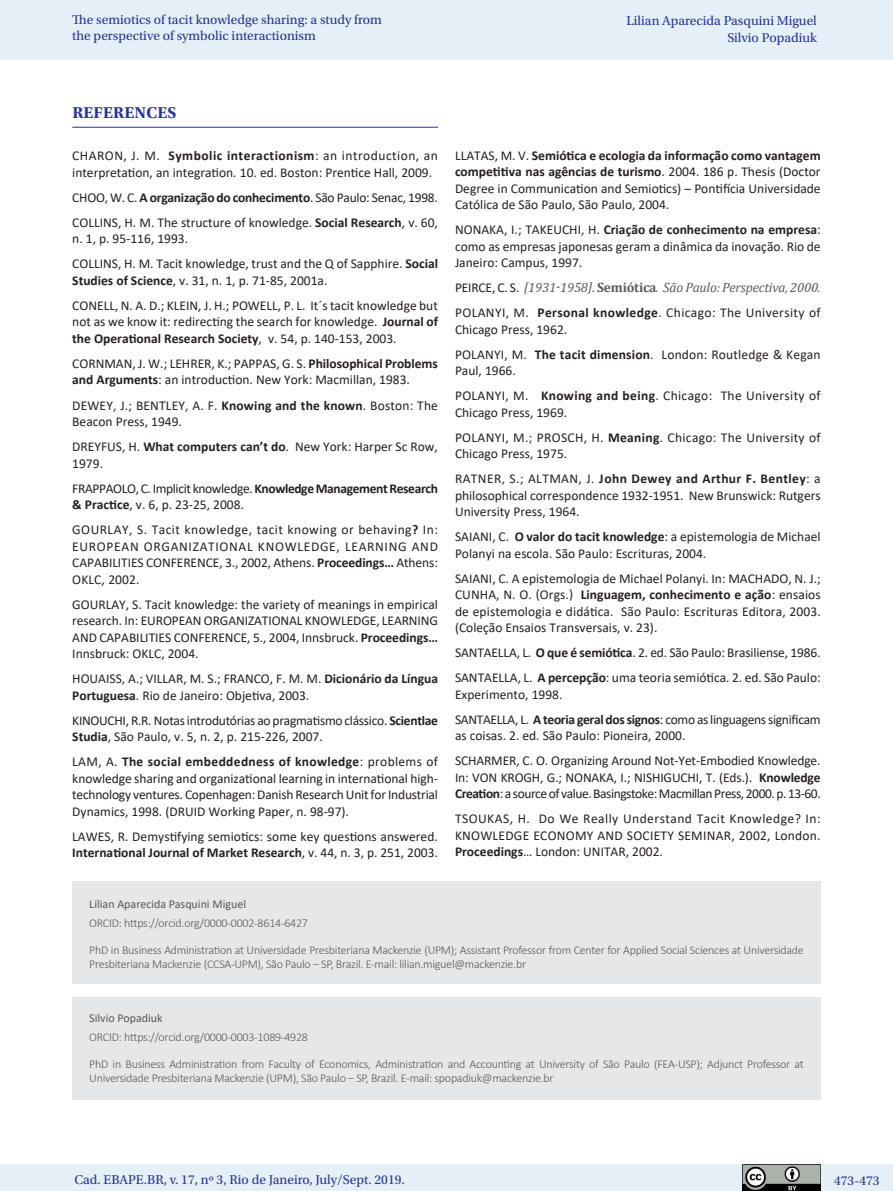
<style>
.page{position:relative;width:893px;height:1191px;background:#fff}
.page>*{position:absolute;margin:0;border:0;box-sizing:border-box;transform-origin:0 0}
._07_1_sub_1{font:700 16.5px "Utopia Std";letter-spacing:.01em;color:#2b3393}
.Referencias{font:13.5px/16.5px "Calibri";color:#231f20}
.Referencias-2{font:13.5px/16.5px "Calibri";letter-spacing:-.02em;color:#231f20}
.t1{font:13.5px/16.5px "Utopia Std";color:#2b3393}
.Referencias-3{font:13.5px/16.5px "Calibri";letter-spacing:.025em;color:#231f20}
.Referencias-4{font:13.5px/16.5px "Calibri";letter-spacing:-.025em;color:#231f20}
.Referencias-5{font:13.5px/16.5px "Calibri";letter-spacing:.03em;color:#231f20}
.Referencias-6{font:italic 13.5px "Cambria";letter-spacing:-.015em;color:#5a5a5a}
._06_3_nota_de_fim_au{font:300 12px/14.4px "Calibri";letter-spacing:-.02em;color:#57585a}
._06_3_nota_de_fim_au-2{font:12px "Calibri";color:#57585a}
.s1{font-weight:700}
.s2{font-style:italic}
.s3{font-family:"Calibri";font-style:normal;color:#231f20}
.s4{font-weight:700;font-style:normal}
</style>
<div class="page">
<div style="left:0;top:0;width:893px;height:60px;background:#e4eff8"></div>
<div style="left:0;top:1164px;width:893px;height:27px;background:#e4eff8"></div>
<img style="left:743px;top:1164px;width:78px;height:27px">
<hr style="left:72px;top:127px;width:366px;height:1px;background:#2b3393">
<div style="left:72px;top:881px;width:749px;height:218px;background:#e6e7e9"></div>
<div style="left:72px;top:984px;width:749px;height:12px;background:#fff"></div>
<p class="t1" style="left:72px;top:11px;width:311px">The semiotics of tacit knowledge sharing: a study from the perspective of symbolic interactionism</p>
<p class="t1" style="left:626px;top:13px;width:192px;text-align:right">Lilian Aparecida Pasquini Miguel<br>Silvio Popadiuk</p>
<p class="_07_1_sub_1" style="left:72px;top:103px;width:106px">REFERENCES</p>
<p class="Referencias" style="left:72px;top:147px;width:367px">CHARON, J. M. <span class="s1">Symbolic interactionism</span>: an introduction, an interpretation, an integration<span class="s2">.</span> 10. ed. Boston: Prentice Hall, 2009.</p>
<p class="Referencias-2" style="left:72px;top:189px;width:367px">CHOO, W. C. <span class="s1">A organização do conhecimento</span>. São Paulo: Senac, 1998.</p>
<p class="Referencias" style="left:72px;top:214px;width:367px">COLLINS, H. M. The structure of knowledge. <span class="s1">Social Research</span>, v. 60, n. 1, p. 95-116, 1993.</p>
<p class="Referencias" style="left:72px;top:255px;width:367px">COLLINS, H. M. Tacit knowledge, trust and the Q of Sapphire. <span class="s1">Social<br>Studies of Science</span>, v. 31, n. 1, p. 71-85, 2001a.</p>
<p class="Referencias" style="left:72px;top:297px;width:367px;text-align:justify">CONELL, N. A. D.; KLEIN, J. H.; POWELL, P. L. It´s tacit knowledge but not as we know it: redirecting the search for knowledge. <span class="s1">Journal of the Operational Research Society</span>, v. 54, p. 140-153, 2003.</p>
<p class="Referencias" style="left:72px;top:355px;width:367px">CORNMAN, J. W.; LEHRER, K.; PAPPAS, G. S. <span class="s1">Philosophical Problems and Arguments</span>: an introduction. New York: Macmillan, 1983.</p>
<p class="Referencias" style="left:72px;top:396px;width:367px">DEWEY, J.; BENTLEY, A. F. <span class="s1">Knowing and the known</span>. Boston: The<br>Beacon Press, 1949.</p>
<p class="Referencias" style="left:72px;top:438px;width:367px">DREYFUS, H. <span class="s1">What computers can’t do</span>. New York: Harper Sc Row,<br>1979.</p>
<p class="Referencias-4" style="left:72px;top:479px;width:367px">FRAPPAOLO, C. Implicit knowledge. <span class="s1">Knowledge Management Research &amp; Practice</span>, v. 6, p. 23-25, 2008.</p>
<p class="Referencias" style="left:72px;top:521px;width:367px;text-align:justify">GOURLAY, S. Tacit knowledge, tacit knowing or behaving<span class="s1">?</span> In:<br>EUROPEAN ORGANIZATIONAL KNOWLEDGE, LEARNING AND CAPABILITIES CONFERENCE, 3., 2002, Athens. <span class="s1">Proceedings…</span> Athens:<br>OKLC, 2002.</p>
<p class="Referencias" style="left:72px;top:595px;width:367px;text-align:justify">GOURLAY, S. Tacit knowledge: the variety of meanings in empirical research. In: EUROPEAN ORGANIZATIONAL KNOWLEDGE, LEARNING AND CAPABILITIES CONFERENCE, 5., 2004, Innsbruck. <span class="s1">Proceedings… </span>Innsbruck: OKLC, 2004.</p>
<p class="Referencias" style="left:72px;top:670px;width:367px">HOUAISS, A.; VILLAR, M. S.; FRANCO, F. M. M. <span class="s1">Dicionário da Língua<br>Portuguesa</span>. Rio de Janeiro: Objetiva, 2003.</p>
<p class="Referencias-2" style="left:72px;top:711px;width:367px">KINOUCHI, R.R. Notas introdutórias ao pragmatismo clássico. <span class="s1">Scientlae<br>Studia</span>, São Paulo, v. 5, n. 2, p. 215-226, 2007.</p>
<p class="Referencias" style="left:72px;top:753px;width:367px;text-align:justify">LAM, A. <span class="s1">The social embeddedness of knowledge</span>: problems of knowledge sharing and organizational learning in international high&shy;technology ventures. Copenhagen: Danish Research Unit for Industrial Dynamics, 1998. (DRUID Working Paper, n. 98-97).</p>
<p class="Referencias" style="left:72px;top:827px;width:367px">LAWES, R. Demystifying semiotics: some key questions answered.<br><span class="s1">International Journal of Market Research</span>, v. 44, n. 3, p. 251, 2003.</p>
<p class="Referencias" style="left:455px;top:147px;width:367px;text-align:justify">LLATAS, M. V. <span class="s1">Semiótica e ecologia da informação como vantagem competitiva nas agências de turismo</span>. 2004. 186 p. Thesis (Doctor Degree in Communication and Semiotics) – Pontifícia Universidade Católica de São Paulo, São Paulo, 2004.</p>
<p class="Referencias" style="left:455px;top:221px;width:367px;text-align:justify">NONAKA, I.; TAKEUCHI, H. <span class="s1">Criação de conhecimento na empresa</span>: como as empresas japonesas geram a dinâmica da inovação. Rio de Janeiro: Campus, 1997.</p>
<p class="Referencias-6" style="left:455px;top:278px;width:367px"><span class="s3">PEIRCE, C. S.</span> [1931-1958]. <span class="s4">Semiótica</span>. São Paulo: Perspectiva, 2000.</p>
<p class="Referencias-5" style="left:455px;top:304px;width:367px">POLANYI, M. <span class="s1">Personal knowledge</span>. Chicago: The University of<br>Chicago Press, 1962.</p>
<p class="Referencias" style="left:455px;top:346px;width:367px">POLANYI, M. <span class="s1">The tacit dimension</span>. London: Routledge &amp; Kegan<br>Paul, 1966.</p>
<p class="Referencias-3" style="left:455px;top:387px;width:367px">POLANYI, M. <span class="s1">Knowing and being</span>. Chicago: The University of<br>Chicago Press, 1969.</p>
<p class="Referencias-3" style="left:455px;top:429px;width:367px">POLANYI, M.; PROSCH, H. <span class="s1">Meaning</span>. Chicago: The University of<br>Chicago Press, 1975.</p>
<p class="Referencias" style="left:455px;top:470px;width:367px;text-align:justify">RATNER, S.; ALTMAN, J. <span class="s1">John Dewey and Arthur F. Bentley</span>: a philosophical correspondence 1932-1951. New Brunswick: Rutgers University Press, 1964.</p>
<p class="Referencias" style="left:455px;top:528px;width:367px">SAIANI, C. <span class="s1">O valor do tacit knowledge</span>: a epistemologia de Michael<br>Polanyi na escola. São Paulo: Escrituras, 2004.</p>
<p class="Referencias" style="left:455px;top:570px;width:367px;text-align:justify">SAIANI, C. A epistemologia de Michael Polanyi. In: MACHADO, N. J.; CUNHA, N. O. (Orgs.) <span class="s1">Linguagem, conhecimento e ação</span>: ensaios de epistemologia e didática. São Paulo: Escrituras Editora, 2003. (Coleção Ensaios Transversais, v. 23).</p>
<p class="Referencias" style="left:455px;top:644px;width:367px">SANTAELLA, L. <span class="s1">O que é semiótica</span>. 2. ed. São Paulo: Brasiliense, 1986.</p>
<p class="Referencias" style="left:455px;top:669px;width:367px">SANTAELLA, L. <span class="s1">A percepção</span>: uma teoria semiótica. 2. ed. São Paulo:<br>Experimento, 1998.</p>
<p class="Referencias-2" style="left:455px;top:711px;width:367px">SANTAELLA, L. <span class="s1">A teoria geral dos signos</span>: como as linguagens significam as coisas. 2. ed. São Paulo: Pioneira, 2000.</p>
<p class="Referencias" style="left:455px;top:752px;width:367px;text-align:justify">SCHARMER, C. O. Organizing Around Not-Yet-Embodied Knowledge.<br>In: VON KROGH, G.; NONAKA, I.; NISHIGUCHI, T. (Eds.). <span class="s1">Knowledge Creation</span>: a source of value. Basingstoke: Macmillan Press, 2000. p. 13-60.</p>
<p class="Referencias" style="left:455px;top:810px;width:367px;text-align:justify">TSOUKAS, H. Do We Really Understand Tacit Knowledge? In:<br>KNOWLEDGE ECONOMY AND SOCIETY SEMINAR, 2002, London.<br><span class="s1">Proceedings</span>… London: UNITAR, 2002.</p>
<p class="_06_3_nota_de_fim_au-2" style="left:89px;top:896px;width:158px">Lilian Aparecida Pasquini Miguel</p>
<p class="_06_3_nota_de_fim_au" style="left:89px;top:915px;width:220px">ORCID: https://orcid.org/0000-0002-8614-6427</p>
<p class="_06_3_nota_de_fim_au" style="left:89px;top:942px;width:716px">PhD in Business Administration at Universidade Presbiteriana Mackenzie (UPM); Assistant Professor from Center for Applied Social Sciences at Universidade<br>Presbiteriana Mackenzie (CCSA-UPM), São Paulo – SP, Brazil. E-mail: lilian.miguel@mackenzie.br</p>
<p class="_06_3_nota_de_fim_au-2" style="left:89px;top:1009px;width:75px">Silvio Popadiuk</p>
<p class="_06_3_nota_de_fim_au" style="left:89px;top:1029px;width:220px">ORCID: https://orcid.org/0000-0003-1089-4928</p>
<p class="_06_3_nota_de_fim_au" style="left:89px;top:1056px;width:716px">PhD in Business Administration from Faculty of Economics, Administration and Accounting at University of São Paulo (FEA-USP); Adjunct Professor at<br>Universidade Presbiteriana Mackenzie (UPM), São Paulo – SP, Brazil. E-mail: spopadiuk@mackenzie.br</p>
<p class="t1" style="left:74px;top:1171px;width:332px">Cad. EBAPE.BR, v. 17, nº 3, Rio de Janeiro, July/Sept. 2019.</p>
<p class="t1" style="left:834px;top:1172px;width:47px">473-473</p>
</div>
